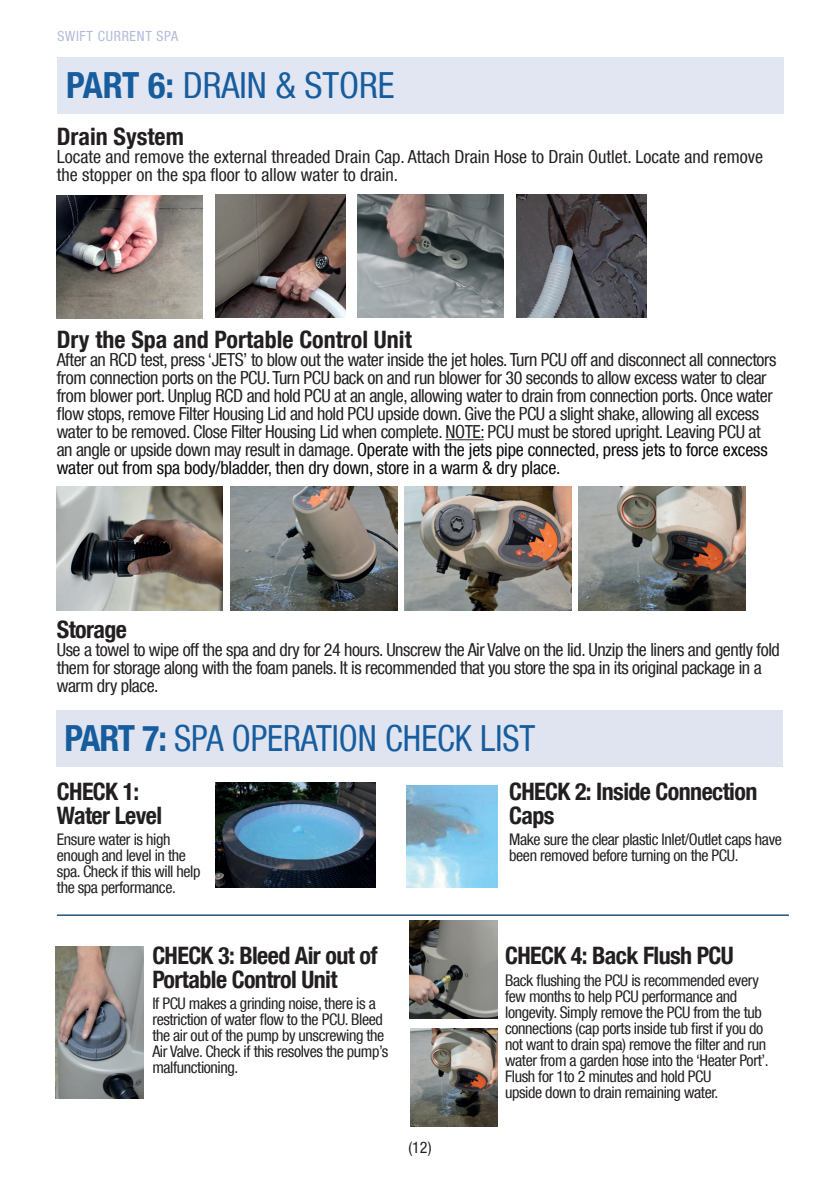
<style>
.page{position:relative;width:840px;height:1191px;background:#fff}
.page>*{position:absolute;margin:0;border:0;box-sizing:border-box;transform-origin:0 0}
.t1{font:condensed 36px "Helvetica Neue LT Com";color:#175d9e;scale:.95 1}
.t2{font:condensed 36px "Helvetica Neue LT Com";color:#175d9e}
.t3{font:700 condensed 24px/24px "Helvetica Neue LT Com";letter-spacing:-.025em;color:#231f20}
.t4{font:700 condensed 24px "Helvetica Neue LT Com";color:#231f20}
.t5{font:condensed 18px/18px "Helvetica Neue LT Com";letter-spacing:-.025em;color:#231f20}
.t6{font:condensed 18px/18px "Helvetica Neue LT Com";color:#231f20}
.t7{font:condensed 16px/16px "Helvetica Neue LT Com";letter-spacing:-.025em;color:#231f20}
.t8{font:condensed 14px "Helvetica Neue LT Com";letter-spacing:.05em;color:#b0bbda}
.s1{font-weight:700}
.s2{color:#08080d}
</style>
<div class="page">
<img style="left:57px;top:196px;width:146px;height:123px">
<img style="left:358px;top:194px;width:145px;height:123px">
<img style="left:215px;top:194px;width:130px;height:123px">
<img style="left:516px;top:194px;width:130px;height:123px">
<img style="left:56px;top:487px;width:167px;height:123px">
<img style="left:230px;top:487px;width:167px;height:123px">
<img style="left:404px;top:487px;width:166px;height:123px">
<img style="left:578px;top:487px;width:166px;height:123px">
<div style="left:57px;top:57px;width:726px;height:56px;background:#e2e6f2"></div>
<hr style="left:445px;top:439px;width:38px;height:1px;background:#231f20">
<div style="left:57px;top:710px;width:725px;height:57px;background:#dfe4f0"></div>
<img style="left:406px;top:785px;width:91px;height:102px">
<hr style="left:57px;top:914px;width:731px;height:1px;background:#003c66">
<img style="left:56px;top:946px;width:88px;height:152px">
<img style="left:410px;top:1028px;width:87px;height:98px">
<img style="left:409px;top:920px;width:88px;height:98px">
<img style="left:215px;top:782px;width:160px;height:105px">
<p class="t8" style="left:57px;top:27px;width:122px">SWIFT CURRENT SPA</p>
<h1 class="t2" style="left:66px;top:64px;width:329px"><span class="s1">PART 6:</span> DRAIN &amp; STORE</h1>
<h2 class="t4" style="left:57px;top:122px;width:129px">Drain System</h2>
<p class="t6" style="left:57px;top:147px;width:707px">Locate and remove the external threaded Drain Cap. Attach Drain Hose to Drain Outlet. Locate and remove the stopper on the spa floor to allow water to drain.</p>
<h2 class="t4" style="left:57px;top:325px;width:356px">Dry the Spa and Portable Control Unit</h2>
<p class="t5" style="left:57px;top:351px;width:720px">After an RCD test, press ‘JETS’ to blow out the water inside the jet holes. Turn PCU off and disconnect all connectors from connection ports on the PCU. Turn PCU back on and run blower for 30 seconds to allow excess water to clear from blower port. Unplug RCD and hold PCU at an angle, allowing water to drain from connection ports. Once water flow stops, remove Filter Housing Lid and hold PCU upside down. Give the PCU a slight shake, allowing all excess water to be removed. Close Filter Housing Lid when complete. NOTE: PCU must be stored upright. Leaving PCU at an angle or upside down may result in damage. <span class="s2">Operate with the jets pipe connected, press jets to force excess water out from spa body/bladder, then dry down, store in a warm &amp; dry place.</span></p>
<h2 class="t3" style="left:57px;top:617px;width:72px">Storage</h2>
<p class="t5" style="left:57px;top:640px;width:724px">Use a towel to wipe off the spa and dry for 24 hours. Unscrew the Air Valve on the lid. Unzip the liners and gently fold them for storage along with the foam panels. It is recommended that you store the spa in its original package in a warm dry place.</p>
<h1 class="t1" style="left:64px;top:717px;width:497px"><span class="s1">PART 7:</span> SPA OPERATION CHECK LIST</h1>
<h2 class="t3" style="left:57px;top:779px;width:107px">CHECK 1:<br>Water Level</h2>
<p class="t7" style="left:57px;top:831px;width:145px">Ensure water is high enough and level in the spa. Check if this will help the spa performance.</p>
<h2 class="t3" style="left:509px;top:779px;width:249px">CHECK 2: Inside Connection<br>Caps</h2>
<p class="t7" style="left:509px;top:831px;width:274px">Make sure the clear plastic Inlet/Outlet caps have been removed before turning on the PCU.</p>
<h2 class="t3" style="left:152px;top:943px;width:226px">CHECK 3: Bleed Air out of<br>Portable Control Unit</h2>
<p class="t7" style="left:152px;top:995px;width:237px">If PCU makes a grinding noise, there is a restriction of water flow to the PCU. Bleed the air out of the pump by unscrewing the Air Valve. Check if this resolves the pump’s malfunctioning.</p>
<p class="t7" style="left:408px;top:1139px;width:25px">(12)</p>
<h2 class="t3" style="left:505px;top:943px;width:230px">CHECK 4: Back Flush PCU</h2>
<p class="t7" style="left:505px;top:972px;width:265px">Back flushing the PCU is recommended every few months to help PCU performance and longevity. Simply remove the PCU from the tub connections (cap ports inside tub first if you do not want to drain spa) remove the filter and run water from a garden hose into the ‘Heater Port’.<br>Flush for 1to 2 minutes and hold PCU<br>upside down to drain remaining water.</p>
</div>
